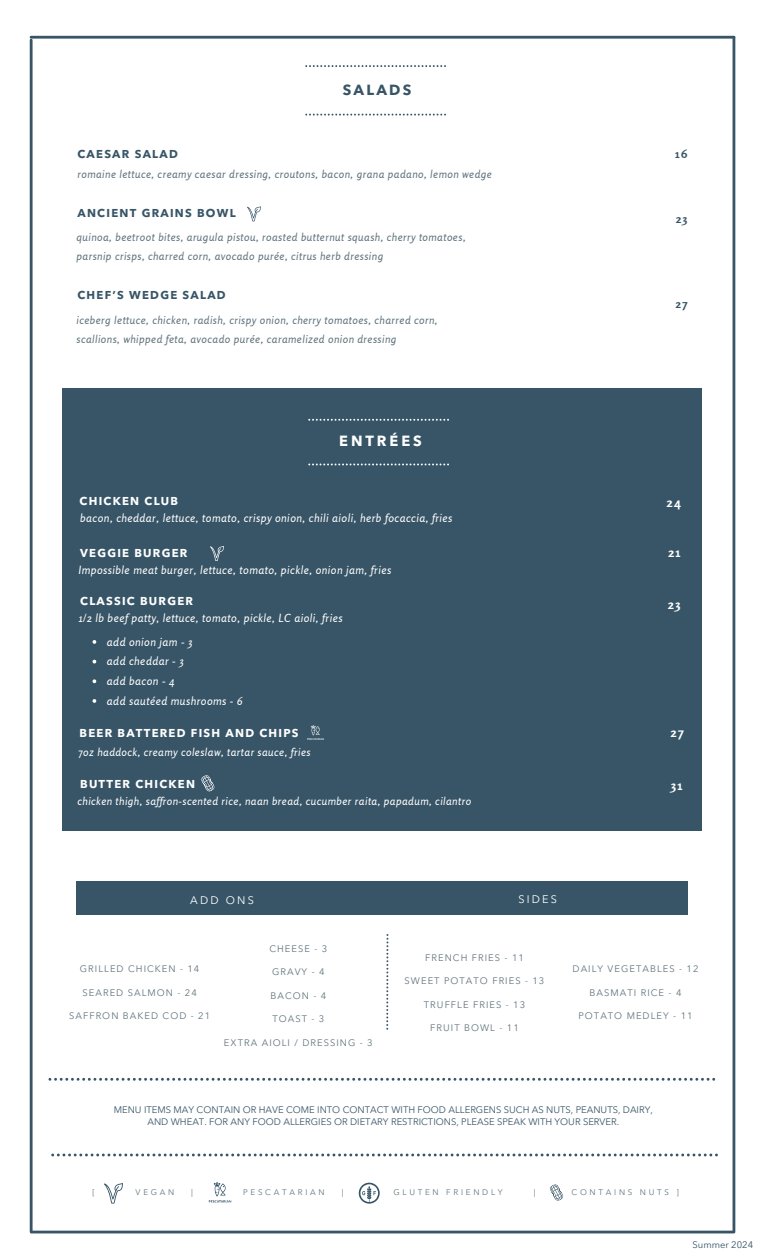
<style>
.page{position:relative;width:765px;height:1260px;background:#fff}
.page>*{position:absolute;margin:0;border:0;box-sizing:border-box;transform-origin:0 0}
.t1{font:700 14.62px "Avenir Next LT Pro";letter-spacing:.2em;color:#fff}
.t2{font:700 14.62px "Avenir Next LT Pro";letter-spacing:.15em;color:#385567}
.t3{font:700 13.12px "Rosario";letter-spacing:.11em;color:#fff}
.t4{font:700 11.88px "Rosario";color:#385567}
.t5{font:700 11.38px "Avenir Next LT Pro";letter-spacing:.11em;color:#fff}
.t6{font:700 11.38px "Avenir Next LT Pro";letter-spacing:.11em;color:#385567}
.t7{font:italic 11.25px/19.8px "Rosario";letter-spacing:.04em;color:#fff}
.t8{font:italic 10.88px/19px "Rosario";letter-spacing:.04em;color:#61747d}
.t9{font:italic 10.88px "Rosario";letter-spacing:.04em;color:#fff}
.t10{font:10.88px "Avenir Next LT Pro";letter-spacing:.2em;color:#fff}
.t11{font:9.5px/12.6px "Avenir Next LT Pro";color:#385567;text-align:center}
.t12{font:9.38px "Avenir Next LT Pro";letter-spacing:.11em;color:#61747d}
.t13{font:8.12px "Avenir Next LT Pro";letter-spacing:.335em;color:#61747d}
</style>
<div class="page">
<svg style="left:51px;top:1154px;width:667px;height:2px"></svg>
<hr style="left:31px;top:36px;width:703px;height:3px;background:#385567">
<hr style="left:32px;top:1231px;width:701px;height:2px;background:#385567">
<hr style="left:733px;top:37px;width:2px;height:1195px;background:#385567">
<hr style="left:30px;top:40px;width:3px;height:1192px;background:#385567">
<svg style="left:49px;top:1078px;width:666px;height:3px"></svg>
<div style="left:63px;top:388px;width:639px;height:443px;background:#385567"></div>
<svg style="left:308px;top:419px;width:141px;height:2px"></svg>
<svg style="left:308px;top:464px;width:141px;height:1px"></svg>
<svg style="left:359px;top:1183px;width:20px;height:20px"></svg>
<svg style="left:104px;top:1183px;width:19px;height:21px"></svg>
<img style="left:208px;top:1182px;width:24px;height:21px">
<svg style="left:550px;top:1184px;width:14px;height:17px"></svg>
<svg style="left:552px;top:1185px;width:9px;height:15px"></svg>
<svg style="left:305px;top:65px;width:141px;height:2px"></svg>
<svg style="left:305px;top:114px;width:141px;height:2px"></svg>
<div style="left:76px;top:881px;width:612px;height:34px;background:#385567"></div>
<svg style="left:386px;top:934px;width:2px;height:96px"></svg>
<svg style="left:247px;top:206px;width:14px;height:15px"></svg>
<svg style="left:210px;top:546px;width:14px;height:15px"></svg>
<img style="left:307px;top:725px;width:17px;height:15px">
<svg style="left:93px;top:640px;width:3px;height:4px"></svg>
<svg style="left:93px;top:679px;width:3px;height:4px"></svg>
<svg style="left:93px;top:699px;width:3px;height:4px"></svg>
<svg style="left:201px;top:775px;width:14px;height:17px"></svg>
<svg style="left:204px;top:776px;width:8px;height:15px"></svg>
<h1 class="t2" style="left:343px;top:81px;width:70px">SALADS</h1>
<p class="t6" style="left:77px;top:147px;width:102px">CAESAR SALAD</p>
<p class="t8" style="left:77px;top:165px;width:416px">romaine lettuce, creamy caesar dressing, croutons, bacon, grana padano, lemon wedge</p>
<p class="t6" style="left:78px;top:206px;width:160px">ANCIENT GRAINS BOWL</p>
<p class="t8" style="left:77px;top:227px;width:391px">quinoa, beetroot bites, arugula pistou, roasted butternut squash, cherry tomatoes, parsnip crisps, charred corn, avocado purée, citrus herb dressing</p>
<p class="t6" style="left:77px;top:288px;width:150px">CHEF’S WEDGE SALAD</p>
<p class="t8" style="left:77px;top:310px;width:363px">iceberg lettuce, chicken, radish, crispy onion, cherry tomatoes, charred corn, scallions, whipped feta, avocado purée, caramelized onion dressing</p>
<h1 class="t1" style="left:339px;top:432px;width:84px">ENTRÉES</h1>
<p class="t5" style="left:80px;top:494px;width:100px">CHICKEN CLUB</p>
<p class="t7" style="left:80px;top:508px;width:374px">bacon, cheddar, lettuce, tomato, crispy onion, chili aioli, herb focaccia, fries</p>
<p class="t5" style="left:80px;top:546px;width:109px">VEGGIE BURGER</p>
<p class="t7" style="left:78px;top:560px;width:314px">Impossible meat burger, lettuce, tomato, pickle, onion jam, fries</p>
<p class="t5" style="left:80px;top:594px;width:114px">CLASSIC BURGER</p>
<p class="t7" style="left:78px;top:608px;width:266px">1/2 lb beef patty, lettuce, tomato, pickle, LC aioli, fries</p>
<p class="t7" style="left:107px;top:632px;width:137px">add onion jam - 3<br>add cheddar - 3<br>add bacon - 4<br>add sautéed mushrooms - 6</p>
<p class="t4" style="left:675px;top:146px;width:14px">16</p>
<p class="t4" style="left:676px;top:211px;width:13px">23</p>
<p class="t4" style="left:676px;top:296px;width:13px">27</p>
<p class="t3" style="left:667px;top:494px;width:16px">24</p>
<p class="t3" style="left:668px;top:545px;width:14px">21</p>
<p class="t3" style="left:668px;top:596px;width:14px">23</p>
<p class="t5" style="left:80px;top:726px;width:221px">BEER BATTERED FISH AND CHIPS</p>
<p class="t3" style="left:670px;top:724px;width:15px">27</p>
<p class="t9" style="left:78px;top:745px;width:234px">7oz haddock, creamy coleslaw, tartar sauce, fries</p>
<p class="t3" style="left:671px;top:777px;width:13px">31</p>
<p class="t5" style="left:80px;top:777px;width:116px">BUTTER CHICKEN</p>
<p class="t9" style="left:78px;top:795px;width:395px">chicken thigh, saffron-scented rice, naan bread, cucumber raita, papadum, cilantro</p>
<p class="t10" style="left:190px;top:893px;width:65px">ADD ONS</p>
<p class="t10" style="left:518px;top:893px;width:40px">SIDES</p>
<p class="t12" style="left:80px;top:964px;width:121px">GRILLED CHICKEN - 14</p>
<p class="t12" style="left:83px;top:987px;width:116px">SEARED SALMON - 24</p>
<p class="t12" style="left:69px;top:1011px;width:143px">SAFFRON BAKED COD - 21</p>
<p class="t12" style="left:269px;top:943px;width:59px">CHEESE - 3</p>
<p class="t12" style="left:272px;top:966px;width:54px">GRAVY - 4</p>
<p class="t12" style="left:270px;top:990px;width:57px">BACON - 4</p>
<p class="t12" style="left:272px;top:1013px;width:53px">TOAST - 3</p>
<p class="t12" style="left:224px;top:1037px;width:150px">EXTRA AIOLI / DRESSING - 3</p>
<p class="t12" style="left:425px;top:952px;width:100px">FRENCH FRIES - 11</p>
<p class="t12" style="left:405px;top:975px;width:141px">SWEET POTATO FRIES - 13</p>
<p class="t12" style="left:424px;top:999px;width:103px">TRUFFLE FRIES - 13</p>
<p class="t12" style="left:430px;top:1022px;width:90px">FRUIT BOWL - 11</p>
<p class="t12" style="left:573px;top:964px;width:127px">DAILY VEGETABLES - 12</p>
<p class="t12" style="left:590px;top:987px;width:93px">BASMATI RICE - 4</p>
<p class="t12" style="left:578px;top:1011px;width:116px">POTATO MEDLEY - 11</p>
<p class="t11" style="left:114px;top:1103px;width:541px">MENU ITEMS MAY CONTAIN OR HAVE COME INTO CONTACT WITH FOOD ALLERGENS SUCH AS NUTS, PEANUTS, DAIRY,<br>AND WHEAT. FOR ANY FOOD ALLERGIES OR DIETARY RESTRICTIONS, PLEASE SPEAK WITH YOUR SERVER.</p>
<p class="t13" style="left:93px;top:1187px;width:4px">[</p>
<p class="t13" style="left:136px;top:1187px;width:40px">VEGAN</p>
<p class="t13" style="left:191px;top:1187px;width:3px">|</p>
<p class="t13" style="left:243px;top:1187px;width:83px">PESCATARIAN</p>
<p class="t13" style="left:342px;top:1187px;width:3px">|</p>
<p class="t13" style="left:394px;top:1187px;width:111px">GLUTEN FRIENDLY</p>
<p class="t13" style="left:534px;top:1187px;width:3px">|</p>
<p class="t13" style="left:572px;top:1187px;width:109px">CONTAINS NUTS ]</p>
<p class="t11" style="left:693px;top:1239px;width:62px">Summer 2024</p>
</div>
